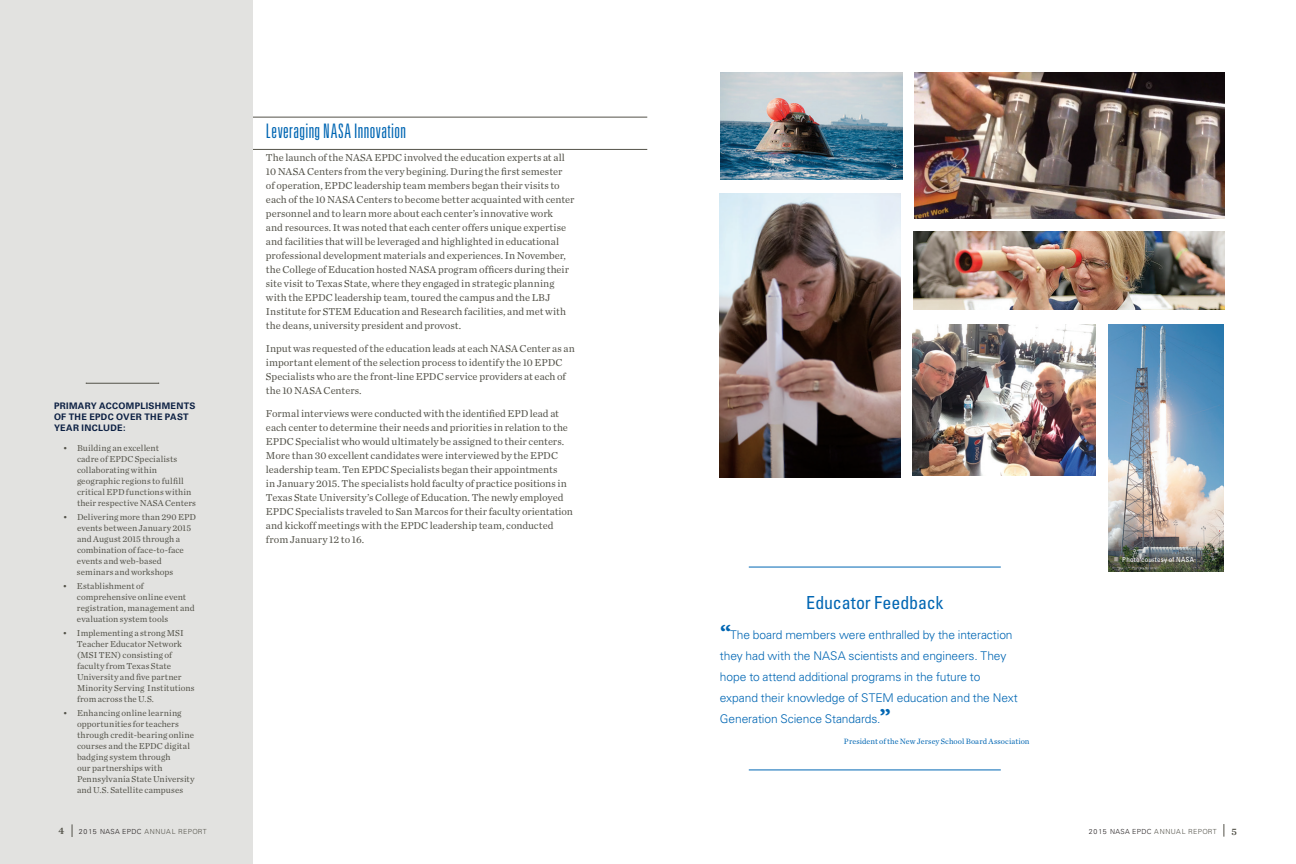
<style>
.page{position:relative;width:1296px;height:864px;background:#fff}
.page>*{position:absolute;margin:0;border:0;box-sizing:border-box;transform-origin:0 0}
.t1{font:300 ultra-condensed 20px "Univers LT Std";letter-spacing:.02em;color:#0166b3}
.t2{font:condensed 18px "Univers LT Std";letter-spacing:-.01em;color:#0166b3}
.t3{font:300 12px/21px "Univers LT Std";letter-spacing:-.01em;color:#0166b3}
.t4{font:10.5px/14px "Chronicle Text G1";letter-spacing:.005em;color:#535249}
.t5{font:10px "Chronicle Text G1 Semi";color:#535249}
.t6{font:9px/11px "Chronicle Text G1";letter-spacing:.01em;color:#535249}
.t7{font:700 9px/11px "Univers LT Std";letter-spacing:.035em;color:#0c2043}
.t8{font:8px "Chronicle Text G1";letter-spacing:.01em;color:#0166b3}
.t9{font:300 7px "Univers LT Std";letter-spacing:.05em;color:#231f20}
.t10{font:condensed 7px "Univers LT Std";letter-spacing:.035em;color:#fff}
.s1{font-family:"Garamond Premr Pro Bd Capt";font-weight:400;font-size:24px}
.s2{color:#535249}
</style>
<div class="page">
<hr style="left:215px;top:117px;width:432px;height:1px;background:#535249">
<hr style="left:215px;top:149px;width:432px;height:1px;background:#535249">
<div style="left:0;top:0;width:253px;height:864px;background:#e2e2e0"></div>
<hr style="left:749px;top:567px;width:252px;height:1px;background:#0166b3">
<hr style="left:749px;top:770px;width:252px;height:1px;background:#0166b3">
<svg style="left:72px;top:824px;width:1px;height:13px"></svg>
<svg style="left:1224px;top:824px;width:1px;height:13px"></svg>
<img style="left:914px;top:72px;width:311px;height:146px">
<img style="left:914px;top:232px;width:311px;height:78px">
<img style="left:719px;top:194px;width:182px;height:283px">
<img style="left:721px;top:73px;width:182px;height:107px">
<img style="left:913px;top:324px;width:182px;height:151px">
<img style="left:1108px;top:324px;width:116px;height:247px">
<hr style="left:86px;top:383px;width:73px;height:1px;background:#535249">
<p class="t7" style="left:54px;top:401px;width:143px">PRIMARY ACCOMPLISHMENTS<br>OF THE EPDC OVER THE PAST<br>YEAR INCLUDE:</p>
<p class="t6" style="left:77px;top:443px;width:121px;text-indent:-14px">• Building an excellent<br>cadre of EPDC Specialists collaborating within geographic regions to fulfill critical EPD functions within their respective NASA Centers</p>
<p class="t6" style="left:77px;top:511px;width:121px;text-indent:-14px">• Delivering more than 290 EPD events between January 2015 and August 2015 through a combination of face-to-face events and web-based seminars and workshops</p>
<p class="t6" style="left:77px;top:580px;width:119px;text-indent:-14px">• Establishment of comprehensive online event registration, management and evaluation system tools</p>
<p class="t6" style="left:77px;top:627px;width:119px;text-indent:-14px">• Implementing a strong MSI<br>Teacher Educator Network (MSITEN) consisting of faculty from Texas State<br>University and five partner<br>Minority Serving Institutions from across the U.S.</p>
<p class="t6" style="left:77px;top:707px;width:119px;text-indent:-14px">• Enhancing online learning opportunities for teachers through credit-bearing online courses and the EPDC digital badging system through<br>our partnerships with<br>Pennsylvania State University and U.S. Satellite campuses</p>
<h1 class="t1" style="left:266px;top:121px;width:142px">Leveraging NASA Innovation</h1>
<p class="t4" style="left:266px;top:151px;width:310px">The launch of the NASA EPDC involved the education experts at all 10 NASA Centers from the very begining. During the first semester<br>of operation, EPDC leadership team members began their visits to each of the 10 NASA Centers to become better acquainted with center personnel and to learn more about each center’s innovative work<br>and resources. It was noted that each center offers unique expertise and facilities that will be leveraged and highlighted in educational professional development materials and experiences. In November, the College of Education hosted NASA program officers during their site visit to Texas State, where they engaged in strategic planning with the EPDC leadership team, toured the campus and the LBJ Institute for STEM Education and Research facilities, and met with the deans, university president and provost.</p>
<p class="t4" style="left:266px;top:342px;width:311px">Input was requested of the education leads at each NASA Center as an important element of the selection process to identify the 10 EPDC Specialists who are the front-line EPDC service providers at each of the 10 NASA Centers.</p>
<p class="t4" style="left:266px;top:407px;width:309px">Formal interviews were conducted with the identified EPD lead at each center to determine their needs and priorities in relation to the EPDC Specialist who would ultimately be assigned to their centers.<br>More than 30 excellent candidates were interviewed by the EPDC leadership team. Ten EPDC Specialists began their appointments<br>in January 2015. The specialists hold faculty of practice positions in Texas State University’s College of Education. The newly employed EPDC Specialists traveled to San Marcos for their faculty orientation and kickoff meetings with the EPDC leadership team, conducted from January 12 to 16.</p>
<h2 class="t2" style="left:806px;top:591px;width:139px">Educator Feedback</h2>
<p class="t3" style="left:720px;top:624px;width:299px"><span class="s1">“</span>The board members were enthralled by the interaction they had with the NASA scientists and engineers. They hope to attend additional programs in the future to expand their knowledge of STEM education and the Next Generation Science Standards.<span class="s1">”</span></p>
<p class="t8" style="left:844px;top:736px;width:187px">President of the New Jersey School Board Association</p>
<p class="t10" style="left:1122px;top:555px;width:73px">Photo courtesy of NASA</p>
<p class="t5" style="left:59px;top:825px;width:7px">4</p>
<p class="t9" style="left:79px;top:828px;width:130px">2015 NASA EPDC <span class="s2">ANNUAL REPORT</span></p>
<p class="t9" style="left:1089px;top:827px;width:130px">2015 NASA EPDC <span class="s2">ANNUAL REPORT</span></p>
<p class="t5" style="left:1232px;top:825px;width:7px">5</p>
</div>
